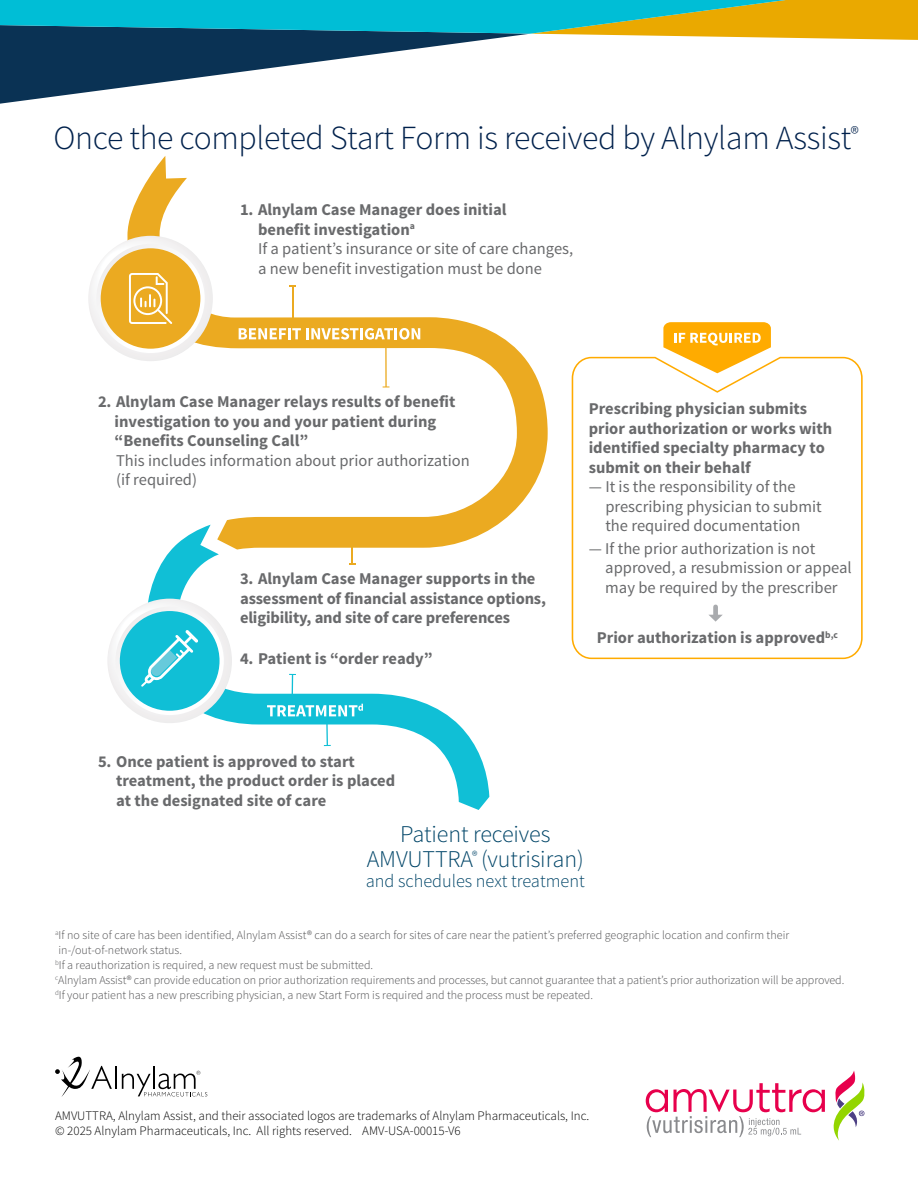
<style>
.page{position:relative;width:918px;height:1188px;background:#fff}
.page>*{position:absolute;margin:0;border:0;box-sizing:border-box;transform-origin:0 0}
.t1{font:300 33.75px "Source Sans Pro";letter-spacing:-.01em;color:#00214c}
.t2{font:300 24px/25.7px "Source Sans Pro";letter-spacing:-.005em;color:#004568;text-align:center}
.t3{font:300 18.3px "Source Sans Pro";color:#004568}
.t4{font:700 16.5px/19.5px "Source Sans Pro";color:#696a6c}
.t5{font:16.5px/19.5px "Source Sans Pro";color:#696a6c}
.t6{font:300 12.9px/15.1px "Source Sans Pro";color:#000}
.t7{font:300 12px/15px "Source Sans Pro";color:#4d4d4f}
.s1{font-weight:700}
</style>
<div class="page">
<svg style="left:571px;top:356px;width:292px;height:304px"></svg>
<svg style="left:663px;top:322px;width:108px;height:51px"></svg>
<div style="left:713px;top:607px;width:5px;height:9px;background:#a9abae"></div>
<svg style="left:708px;top:615px;width:15px;height:7px"></svg>
<svg style="left:55px;top:1056px;width:57px;height:41px"></svg>
<hr style="left:115px;top:1066px;width:2px;height:23px;background:#000">
<hr style="left:153px;top:1066px;width:2px;height:23px;background:#000">
<svg style="left:122px;top:1071px;width:85px;height:25px"></svg>
<svg style="left:646px;top:1083px;width:179px;height:54px"></svg>
<svg style="left:833px;top:1071px;width:32px;height:70px"></svg>
<svg style="left:148px;top:550px;width:341px;height:260px"></svg>
<svg style="left:127px;top:156px;width:421px;height:394px"></svg>
<svg style="left:239px;top:328px;width:181px;height:12px"></svg>
<svg style="left:267px;top:700px;width:96px;height:46px"></svg>
<svg style="left:88px;top:236px;width:125px;height:125px"></svg>
<svg style="left:107px;top:599px;width:125px;height:124px"></svg>
<svg style="left:0;top:56px;width:361px;height:48px"></svg>
<div style="left:787px;top:0;width:131px;height:40px;background:#eaa900"></div>
<svg style="left:0;top:0;width:787px;height:56px"></svg>
<h1 class="t1" style="left:54px;top:117px;width:807px">Once the completed Start Form is received by Alnylam Assist<sup>®</sup></h1>
<p class="t5" style="left:258px;top:200px;width:317px;text-indent:-18px"><span class="s1">1. Alnylam Case Manager does initial<br>benefit investigation</span><sup>a<br></sup>If a patient’s insurance or site of care changes, a new benefit investigation must be done</p>
<p class="t4" style="left:115px;top:393px;width:342px;text-indent:-17px">2. Alnylam Case Manager relays results of benefit investigation to you and your patient during “Benefits Counseling Call”</p>
<p class="t5" style="left:116px;top:451px;width:355px">This includes information about prior authorization (if required)</p>
<p class="t4" style="left:240px;top:569px;width:307px">3. Alnylam Case Manager supports in the assessment of financial assistance options, eligibility, and site of care preferences</p>
<p class="t4" style="left:240px;top:649px;width:194px">4. Patient is “order ready”</p>
<p class="t4" style="left:116px;top:752px;width:281px;text-indent:-18px">5. Once patient is approved to start treatment, the product order is placed at the designated site of care</p>
<p class="t4" style="left:589px;top:400px;width:245px">Prescribing physician submits prior authorization or works with identified specialty pharmacy to submit on their behalf</p>
<p class="t5" style="left:605px;top:477px;width:218px;text-indent:-17px">— It is the responsibility of the prescribing physician to submit the required documentation</p>
<p class="t5" style="left:605px;top:539px;width:248px;text-indent:-17px">— If the prior authorization is not approved, a resubmission or appeal may be required by the prescriber</p>
<p class="t4" style="left:597px;top:628px;width:243px">Prior authorization is approved<sup>b,c</sup></p>
<h2 class="t2" style="left:367px;top:821px;width:219px">Patient receives<br>AMVUTTRA<sup>®</sup> (vutrisiran)</h2>
<p class="t3" style="left:366px;top:869px;width:220px">and schedules next treatment</p>
<p class="t7" style="left:55px;top:928px;width:791px"><sup>a</sup>If no site of care has been identified, Alnylam Assist® can do a search for sites of care near the patient’s preferred geographic location and confirm their in-/out-of-network status.<br><sup>b</sup>If a reauthorization is required, a new request must be submitted.<br><sup>c</sup>Alnylam Assist® can provide education on prior authorization requirements and processes, but cannot guarantee that a patient’s prior authorization will be approved. <sup>d</sup>If your patient has a new prescribing physician, a new Start Form is required and the process must be repeated.</p>
<p class="t6" style="left:55px;top:1108px;width:536px">AMVUTTRA, Alnylam Assist, and their associated logos are trademarks of Alnylam Pharmaceuticals, Inc. © 2025 Alnylam Pharmaceuticals, Inc. All rights reserved. AMV-USA-00015-V6</p>
</div>
